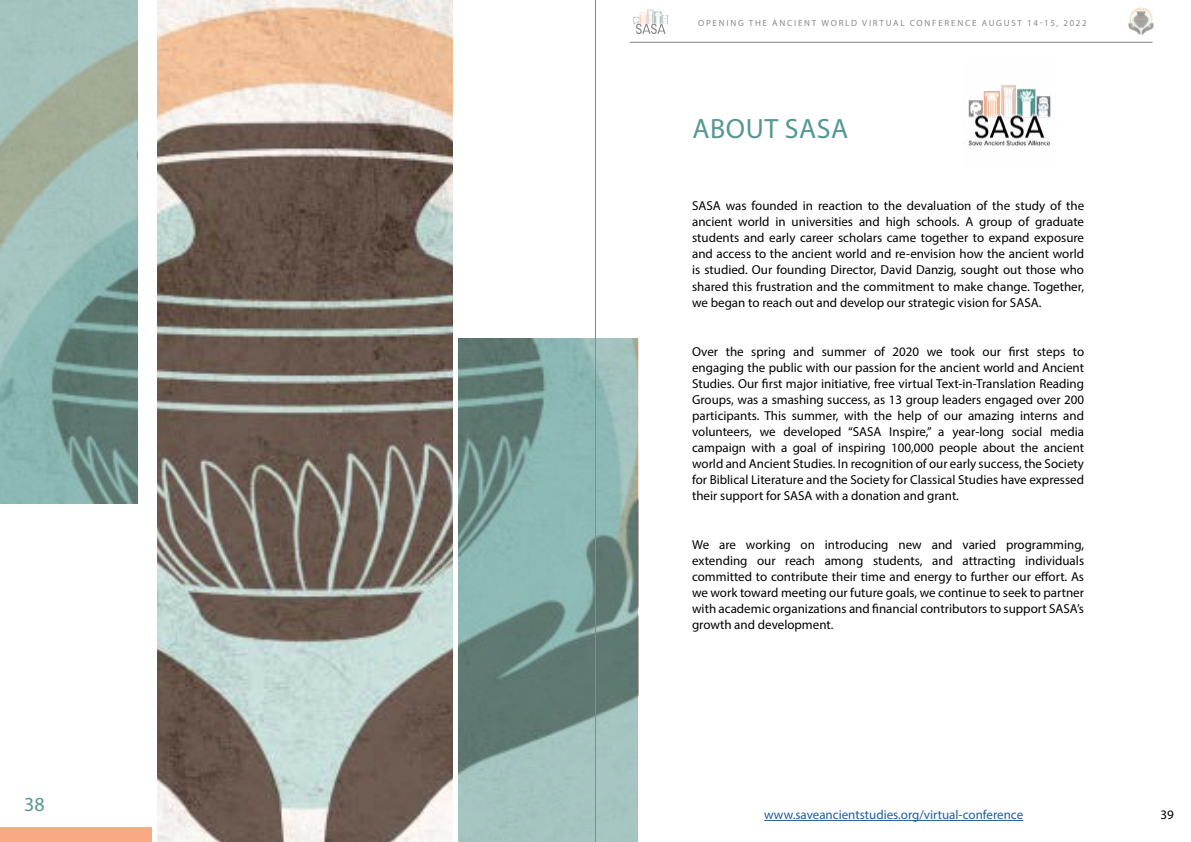
<style>
.page{position:relative;width:1191px;height:842px;background:#fff}
.page>*{position:absolute;margin:0;border:0;box-sizing:border-box;transform-origin:0 0}
.t1{font:28px "Myriad Pro";letter-spacing:.02em;color:#549793}
.t2{font:20px "Myriad Pro";color:#549793}
.t3{font:13px/16px "Myriad Pro";color:#000;text-align:justify}
.t4{font:13px "Myriad Pro";color:#215e9e}
.t5{font:9px "Myriad Pro";letter-spacing:.195em;color:#8a8a8a}
</style>
<div class="page">
<svg style="left:633px;top:10px;width:35px;height:24px"></svg>
<hr style="left:630px;top:42px;width:522px;height:1px;background:#000">
<img style="left:1128px;top:7px;width:26px;height:30px">
<hr style="left:764px;top:820px;width:259px;height:1px;background:#215e9e">
<img style="left:157px;top:0;width:295px;height:842px">
<img style="left:458px;top:339px;width:180px;height:503px">
<img style="left:0;top:0;width:137px;height:503px">
<hr style="left:595px;top:0;width:1px;height:842px;background:#8a8a8a">
<div style="left:0;top:828px;width:151px;height:14px;background:#f9a983"></div>
<img style="left:968px;top:84px;width:83px;height:63px">
<h2 class="t2" style="left:24px;top:791px;width:22px">38</h2>
<p class="t5" style="left:698px;top:17px;width:390px">OPENING THE ANCIENT WORLD VIRTUAL CONFERENCE AUGUST 14-15, 2022</p>
<h1 class="t1" style="left:692px;top:112px;width:157px">ABOUT SASA</h1>
<p class="t3" style="left:692px;top:198px;width:393px">SASA was founded in reaction to the devaluation of the study of the ancient world in universities and high schools. A group of graduate students and early career scholars came together to expand exposure and access to the ancient world and re-envision how the ancient world is studied. Our founding Director, David Danzig, sought out those who shared this frustration and the commitment to make change. Together, we began to reach out and develop our strategic vision for SASA.</p>
<p class="t3" style="left:692px;top:343px;width:393px">Over the spring and summer of 2020 we took our first steps to engaging the public with our passion for the ancient world and Ancient Studies. Our first major initiative, free virtual Text-in-Translation Reading Groups, was a smashing success, as 13 group leaders engaged over 200 participants. This summer, with the help of our amazing interns and volunteers, we developed “SASA Inspire,” a year-long social media campaign with a goal of inspiring 100,000 people about the ancient world and Ancient Studies. In recognition of our early success, the Society for Biblical Literature and the Society for Classical Studies have expressed their support for SASA with a donation and grant.</p>
<p class="t3" style="left:692px;top:536px;width:393px">We are working on introducing new and varied programming, extending our reach among students, and attracting individuals committed to contribute their time and energy to further our effort. As we work toward meeting our future goals, we continue to seek to partner with academic organizations and financial contributors to support SASA’s growth and development.</p>
<p class="t4" style="left:764px;top:807px;width:260px">www.saveancientstudies.org/virtual-conference</p>
<p class="t3" style="left:1160px;top:806px;width:15px">39</p>
</div>
